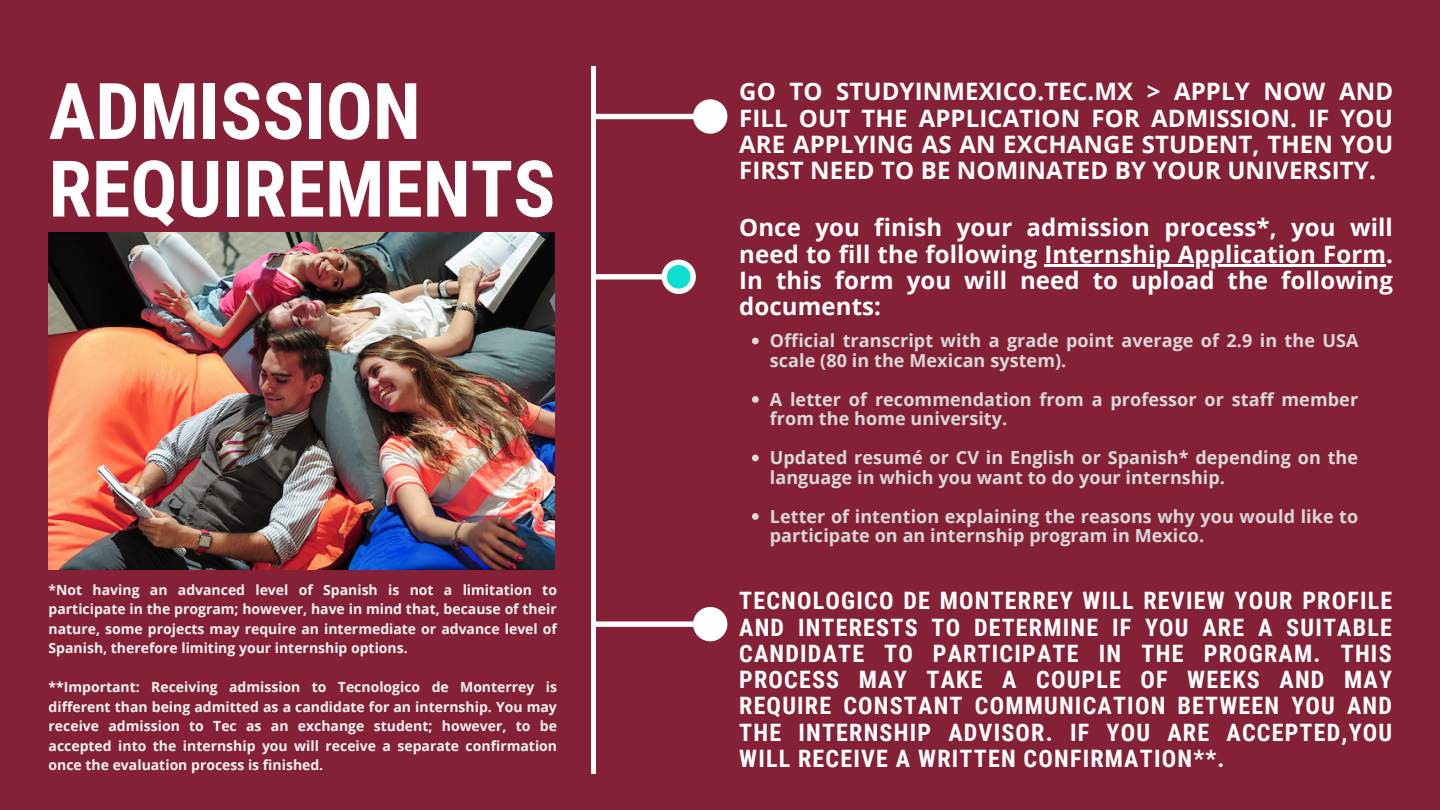
<style>
.page{position:relative;width:1440px;height:810px;background:#852137}
.page>*{position:absolute;margin:0;border:0;box-sizing:border-box;transform-origin:0 0}
.t1{font:700 78.2px "Roboto Condensed";color:#fff}
.t2{font:700 24px/26.2px "Open Sans";letter-spacing:.005em;color:#fff;text-align:justify}
.t3{font:700 24px/26.2px "Roboto Condensed";letter-spacing:.05em;color:#fff;text-align:justify}
.t4{font:700 18px/19.5px "Open Sans";letter-spacing:.005em;color:#d9d9d9}
.t5{font:700 14px/19.5px "Open Sans";color:#f4f4f4;text-align:justify}
</style>
<div class="page">
<hr style="left:591px;top:66px;width:4px;height:707px;background:#fff">
<svg style="left:595px;top:99px;width:132px;height:35px"></svg>
<svg style="left:595px;top:260px;width:101px;height:34px"></svg>
<svg style="left:595px;top:607px;width:132px;height:34px"></svg>
<img style="left:49px;top:233px;width:506px;height:337px">
<hr style="left:1044px;top:264px;width:127px;height:2px;background:#fff">
<hr style="left:1171px;top:264px;width:215px;height:2px;background:#fff">
<svg style="left:752px;top:338px;width:7px;height:6px"></svg>
<svg style="left:752px;top:396px;width:7px;height:7px"></svg>
<svg style="left:752px;top:455px;width:7px;height:6px"></svg>
<svg style="left:752px;top:513px;width:7px;height:7px"></svg>
<p class="t1" style="left:49px;top:66px;width:374px">ADMISSION</p>
<p class="t1" style="left:49px;top:144px;width:508px">REQUIREMENTS</p>
<p class="t5" style="left:49px;top:579px;width:510px">*Not having an advanced level of Spanish is not a limitation to participate in the program; however, have in mind that, because of their nature, some projects may require an intermediate or advance level of Spanish, therefore limiting your internship options.</p>
<p class="t5" style="left:49px;top:677px;width:510px">**Important: Receiving admission to Tecnologico de Monterrey is different than being admitted as a candidate for an internship. You may receive admission to Tec as an exchange student; however, to be accepted into the internship you will receive a separate confirmation once the evaluation process is finished.</p>
<p class="t2" style="left:739px;top:78px;width:655px">GO TO STUDYINMEXICO.TEC.MX &gt; APPLY NOW AND FILL OUT THE APPLICATION FOR ADMISSION. IF YOU ARE APPLYING AS AN EXCHANGE STUDENT, THEN YOU FIRST NEED TO BE NOMINATED BY YOUR UNIVERSITY.</p>
<p class="t2" style="left:739px;top:214px;width:655px">Once you finish your admission process*, you will need to fill the following Internship Application Form.<br>In this form you will need to upload the following documents:</p>
<p class="t4" style="left:770px;top:331px;width:590px">Official transcript with a grade point average of 2.9 in the USA scale (80 in the Mexican system).</p>
<p class="t4" style="left:770px;top:389px;width:590px">A letter of recommendation from a professor or staff member from the home university.</p>
<p class="t4" style="left:770px;top:448px;width:590px">Updated resumé or CV in English or Spanish* depending on the language in which you want to do your internship.</p>
<p class="t4" style="left:770px;top:506px;width:590px">Letter of intention explaining the reasons why you would like to participate on an internship program in Mexico.</p>
<p class="t3" style="left:739px;top:588px;width:655px">TECNOLOGICO DE MONTERREY WILL REVIEW YOUR PROFILE AND INTERESTS TO DETERMINE IF YOU ARE A SUITABLE CANDIDATE TO PARTICIPATE IN THE PROGRAM. THIS PROCESS MAY TAKE A COUPLE OF WEEKS AND MAY REQUIRE CONSTANT COMMUNICATION BETWEEN YOU AND THE INTERNSHIP ADVISOR. IF YOU ARE ACCEPTED,YOU WILL RECEIVE A WRITTEN CONFIRMATION**.</p>
</div>
